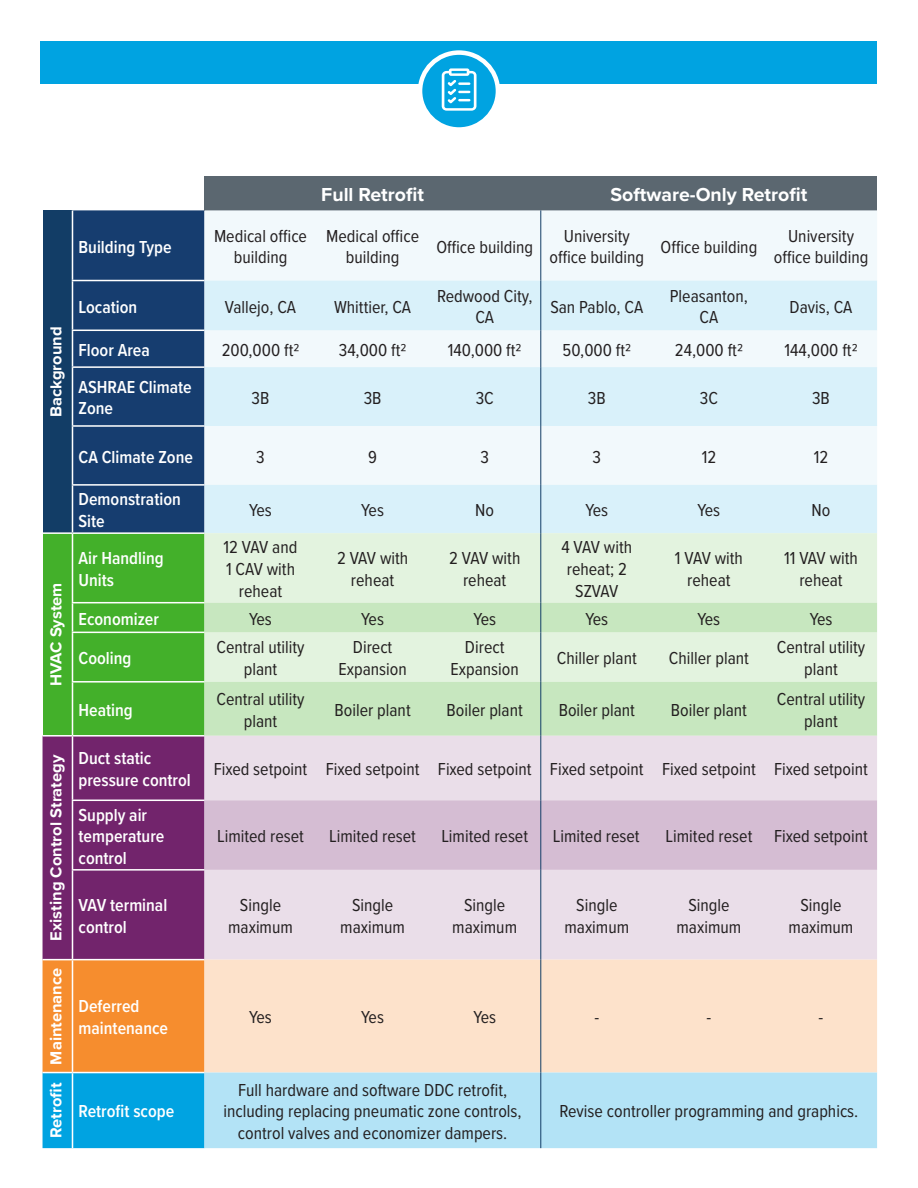
<style>
.page{position:relative;width:918px;height:1188px;background:#fff}
.page>*{position:absolute;margin:0;border:0;box-sizing:border-box;transform-origin:0 0}
.t1{font:700 19.5px "Proxima Nova";color:#fff}
.t2{font:18px/21.6px "Proxima Nova Cond";color:#231f20;text-align:center}
.t3{font:600 18px/21.6px "Proxima Nova Cond";color:#fff}
.t4{font:700 16.5px "Proxima Nova";color:#fff}
</style>
<div class="page">
<div style="left:204px;top:176px;width:337px;height:34px;background:#5b6770"></div>
<div style="left:541px;top:176px;width:336px;height:34px;background:#5b6770"></div>
<div style="left:204px;top:210px;width:673px;height:71px;background:#f2f9fc"></div>
<svg style="left:204px;top:281px;width:673px;height:252px;fill:#d9f1fa"></svg>
<div style="left:204px;top:533px;width:673px;height:70px;background:#e3f3df"></div>
<svg style="left:204px;top:603px;width:673px;height:133px;background:#d1ebca"></svg>
<div style="left:204px;top:736px;width:673px;height:224px;background:#eadee9"></div>
<div style="left:204px;top:800px;width:673px;height:70px;background:#d5bdd3"></div>
<div style="left:204px;top:960px;width:673px;height:113px;background:#fde2cb"></div>
<div style="left:204px;top:1073px;width:673px;height:75px;background:#b3e3f6"></div>
<svg style="left:43px;top:210px;width:161px;height:938px;background:#536664"></svg>
<hr style="left:72px;top:1073px;width:1px;height:75px;background:#fff">
<hr style="left:43px;top:735px;width:29px;height:2px;background:#fff">
<hr style="left:43px;top:532px;width:29px;height:2px;background:#fff">
<hr style="left:541px;top:210px;width:1px;height:71px;background:#123d66">
<hr style="left:541px;top:281px;width:1px;height:49px;background:#123d66">
<hr style="left:541px;top:330px;width:1px;height:37px;background:#123d66">
<hr style="left:541px;top:367px;width:1px;height:59px;background:#123d66">
<hr style="left:541px;top:426px;width:1px;height:59px;background:#123d66">
<hr style="left:541px;top:485px;width:1px;height:48px;background:#123d66">
<hr style="left:541px;top:533px;width:1px;height:70px;background:#123d66">
<svg style="left:541px;top:603px;width:1px;height:29px"></svg>
<hr style="left:541px;top:632px;width:1px;height:50px;background:#123d66">
<hr style="left:541px;top:682px;width:1px;height:54px;background:#123d66">
<hr style="left:541px;top:736px;width:1px;height:64px;background:#123d66">
<hr style="left:541px;top:800px;width:1px;height:70px;background:#123d66">
<hr style="left:541px;top:870px;width:1px;height:90px;background:#123d66">
<hr style="left:541px;top:960px;width:1px;height:113px;background:#123d66">
<hr style="left:541px;top:1073px;width:1px;height:75px;background:#123d66">
<div style="left:40px;top:41px;width:838px;height:42px;background:#00a3e1"></div>
<svg style="left:420px;top:53px;width:78px;height:77px;fill:#00a3e1"></svg>
<div style="left:418px;top:50px;width:82px;height:82px;border:4px solid #fff;border-radius:50%"></div>
<svg style="left:442px;top:68px;width:35px;height:43px"></svg>
<div style="left:550px;top:826px;width:93px;height:21px;background:#d5bdd3"></div>
<div style="left:662px;top:826px;width:93px;height:21px;background:#d5bdd3"></div>
<p class="t4" style="left:44px;top:417px;width:92px;rotate:-90deg">Background</p>
<p class="t4" style="left:44px;top:686px;width:105px;rotate:-90deg">HVAC System</p>
<p class="t1" style="left:321px;top:180px;width:104px">Full Retrofit</p>
<p class="t1" style="left:611px;top:180px;width:198px">Software-Only Retrofit</p>
<p class="t3" style="left:79px;top:235px;width:95px">Building Type</p>
<p class="t2" style="left:214px;top:224px;width:95px">Medical office building</p>
<p class="t2" style="left:326px;top:224px;width:95px">Medical office building</p>
<p class="t2" style="left:436px;top:235px;width:98px">Office building</p>
<p class="t2" style="left:550px;top:224px;width:96px">University office building</p>
<p class="t2" style="left:661px;top:235px;width:98px">Office building</p>
<p class="t2" style="left:774px;top:224px;width:96px">University office building</p>
<p class="t3" style="left:79px;top:295px;width:60px">Location</p>
<p class="t2" style="left:225px;top:295px;width:73px">Vallejo, CA</p>
<p class="t2" style="left:334px;top:295px;width:79px">Whittier, CA</p>
<p class="t2" style="left:437px;top:284px;width:97px">Redwood City,<br>CA</p>
<p class="t2" style="left:550px;top:295px;width:94px">San Pablo, CA</p>
<p class="t2" style="left:670px;top:284px;width:80px">Pleasanton,<br>CA</p>
<p class="t2" style="left:790px;top:295px;width:64px">Davis, CA</p>
<p class="t3" style="left:79px;top:339px;width:73px">Floor Area</p>
<p class="t2" style="left:222px;top:338px;width:79px">200,000 ft2</p>
<p class="t2" style="left:339px;top:338px;width:69px">34,000 ft2</p>
<p class="t2" style="left:448px;top:338px;width:75px">140,000 ft2</p>
<p class="t2" style="left:563px;top:338px;width:70px">50,000 ft2</p>
<p class="t2" style="left:675px;top:338px;width:69px">24,000 ft2</p>
<p class="t2" style="left:784px;top:338px;width:75px">144,000 ft2</p>
<p class="t3" style="left:79px;top:376px;width:115px">ASHRAE Climate<br>Zone</p>
<p class="t2" style="left:252px;top:386px;width:19px">3B</p>
<p class="t2" style="left:364px;top:386px;width:19px">3B</p>
<p class="t2" style="left:476px;top:386px;width:20px">3C</p>
<p class="t2" style="left:588px;top:386px;width:19px">3B</p>
<p class="t2" style="left:700px;top:386px;width:20px">3C</p>
<p class="t2" style="left:812px;top:386px;width:19px">3B</p>
<p class="t3" style="left:79px;top:445px;width:116px">CA Climate Zone</p>
<p class="t2" style="left:256px;top:445px;width:10px">3</p>
<p class="t2" style="left:368px;top:445px;width:10px">9</p>
<p class="t2" style="left:480px;top:445px;width:10px">3</p>
<p class="t2" style="left:593px;top:445px;width:10px">3</p>
<p class="t2" style="left:702px;top:445px;width:16px">12</p>
<p class="t2" style="left:814px;top:445px;width:16px">12</p>
<p class="t3" style="left:79px;top:488px;width:104px">Demonstration<br>Site</p>
<p class="t2" style="left:249px;top:499px;width:24px">Yes</p>
<p class="t2" style="left:361px;top:499px;width:24px">Yes</p>
<p class="t2" style="left:475px;top:499px;width:20px">No</p>
<p class="t2" style="left:585px;top:499px;width:24px">Yes</p>
<p class="t2" style="left:698px;top:499px;width:24px">Yes</p>
<p class="t2" style="left:812px;top:499px;width:20px">No</p>
<p class="t3" style="left:79px;top:547px;width:87px">Air Handling<br>Units</p>
<p class="t2" style="left:224px;top:536px;width:75px">12 VAV and<br>1 CAV with reheat</p>
<p class="t2" style="left:337px;top:547px;width:73px">2 VAV with reheat</p>
<p class="t2" style="left:449px;top:547px;width:73px">2 VAV with reheat</p>
<p class="t2" style="left:561px;top:536px;width:72px">4 VAV with reheat; 2<br>SZVAV</p>
<p class="t2" style="left:675px;top:547px;width:70px">1 VAV with reheat</p>
<p class="t2" style="left:784px;top:547px;width:75px">11 VAV with reheat</p>
<p class="t3" style="left:79px;top:607px;width:82px">Economizer</p>
<p class="t2" style="left:249px;top:607px;width:24px">Yes</p>
<p class="t2" style="left:361px;top:607px;width:24px">Yes</p>
<p class="t2" style="left:473px;top:607px;width:24px">Yes</p>
<p class="t2" style="left:585px;top:607px;width:24px">Yes</p>
<p class="t2" style="left:698px;top:607px;width:24px">Yes</p>
<p class="t2" style="left:810px;top:607px;width:24px">Yes</p>
<p class="t3" style="left:79px;top:647px;width:54px">Cooling</p>
<p class="t2" style="left:216px;top:636px;width:90px">Central utility plant</p>
<p class="t2" style="left:338px;top:636px;width:70px">Direct<br>Expansion</p>
<p class="t2" style="left:451px;top:636px;width:70px">Direct<br>Expansion</p>
<p class="t2" style="left:557px;top:647px;width:81px">Chiller plant</p>
<p class="t2" style="left:669px;top:647px;width:81px">Chiller plant</p>
<p class="t2" style="left:777px;top:636px;width:90px">Central utility plant</p>
<p class="t3" style="left:79px;top:699px;width:56px">Heating</p>
<p class="t2" style="left:216px;top:688px;width:90px">Central utility plant</p>
<p class="t2" style="left:335px;top:698px;width:78px">Boiler plant</p>
<p class="t2" style="left:447px;top:698px;width:78px">Boiler plant</p>
<p class="t2" style="left:559px;top:698px;width:78px">Boiler plant</p>
<p class="t2" style="left:671px;top:698px;width:78px">Boiler plant</p>
<p class="t2" style="left:777px;top:688px;width:90px">Central utility plant</p>
<p class="t4" style="left:44px;top:941px;width:188px;rotate:-90deg">Existing Control Strategy</p>
<p class="t3" style="left:79px;top:747px;width:114px">Duct static pressure control</p>
<p class="t2" style="left:214px;top:758px;width:656px">Fixed setpoint Fixed setpoint Fixed setpoint Fixed setpoint Fixed setpoint Fixed setpoint</p>
<p class="t3" style="left:79px;top:803px;width:87px">Supply air temperature control</p>
<p class="t2" style="left:217px;top:825px;width:88px">Limited reset</p>
<p class="t2" style="left:329px;top:825px;width:88px">Limited reset</p>
<p class="t2" style="left:441px;top:825px;width:88px">Limited reset</p>
<p class="t2" style="left:594px;top:825px;width:6px">-</p>
<p class="t2" style="left:707px;top:825px;width:6px">-</p>
<p class="t2" style="left:774px;top:825px;width:95px">Fixed setpoint</p>
<p class="t2" style="left:553px;top:825px;width:88px">Limited reset</p>
<p class="t2" style="left:666px;top:825px;width:88px">Limited reset</p>
<p class="t3" style="left:79px;top:894px;width:90px">VAV terminal control</p>
<p class="t2" style="left:228px;top:894px;width:66px">Single maximum</p>
<p class="t2" style="left:340px;top:894px;width:66px">Single maximum</p>
<p class="t2" style="left:452px;top:894px;width:66px">Single maximum</p>
<p class="t2" style="left:564px;top:894px;width:66px">Single maximum</p>
<p class="t2" style="left:677px;top:894px;width:66px">Single maximum</p>
<p class="t2" style="left:789px;top:894px;width:66px">Single maximum</p>
<p class="t4" style="left:44px;top:1065px;width:98px;rotate:-90deg">Maintenance</p>
<p class="t4" style="left:44px;top:1138px;width:57px;rotate:-90deg">Retrofit</p>
<p class="t3" style="left:79px;top:995px;width:91px">Deferred maintenance</p>
<p class="t2" style="left:249px;top:1006px;width:24px">Yes</p>
<p class="t2" style="left:361px;top:1006px;width:24px">Yes</p>
<p class="t2" style="left:473px;top:1006px;width:24px">Yes</p>
<p class="t2" style="left:594px;top:1006px;width:6px">-</p>
<p class="t2" style="left:707px;top:1006px;width:6px">-</p>
<p class="t2" style="left:819px;top:1006px;width:6px">-</p>
<p class="t3" style="left:79px;top:1100px;width:97px">Retrofit scope</p>
<p class="t2" style="left:224px;top:1078px;width:300px">Full hardware and software DDC retrofit, including replacing pneumatic zone controls, control valves and economizer dampers.</p>
<p class="t2" style="left:559px;top:1100px;width:300px">Revise controller programming and graphics.</p>
</div>
